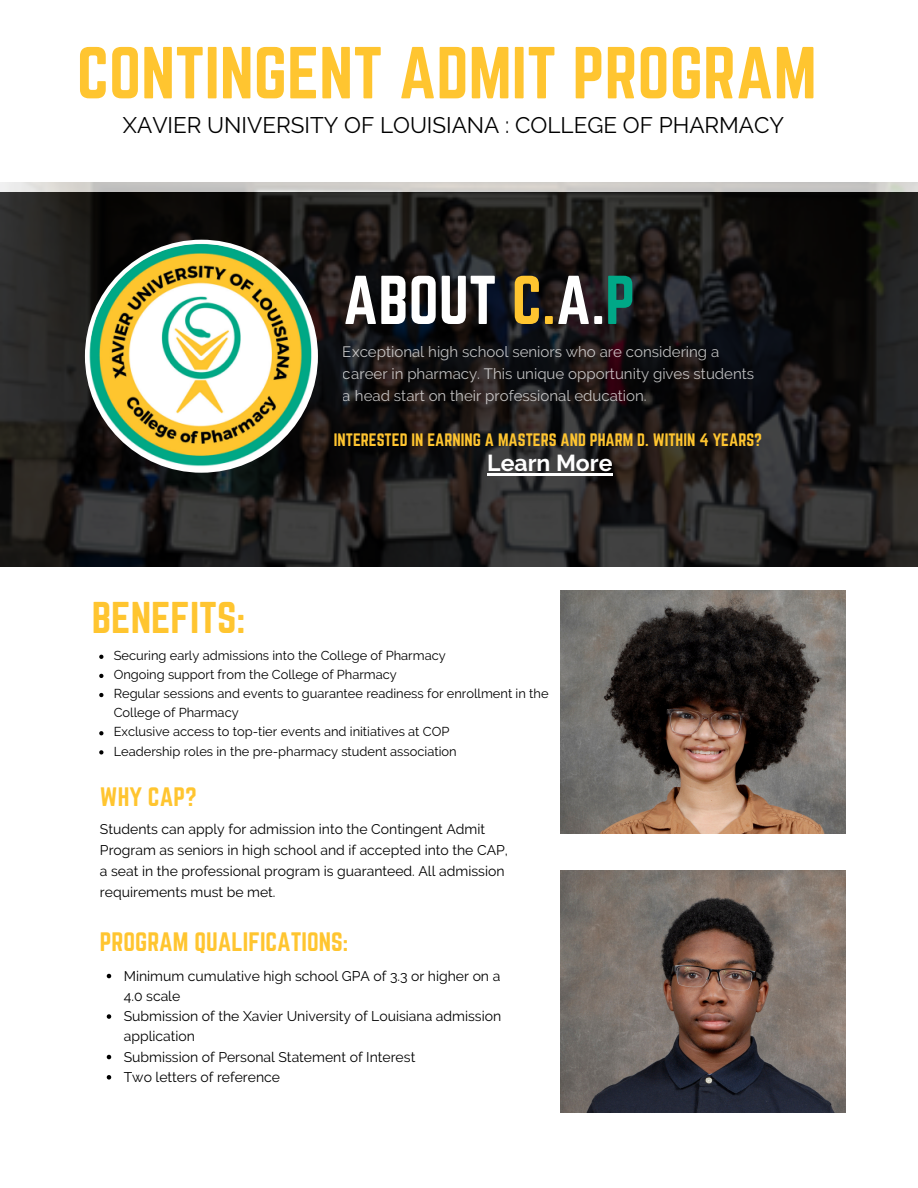
<style>
.page{position:relative;width:918px;height:1188px;background:#fff}
.page>*{position:absolute;margin:0;border:0;box-sizing:border-box;transform-origin:0 0}
.t1{font:64.35px "Norwester";color:#ffc530}
.t2{font:60.3px "Norwester";color:#fff}
.t3{font:38.85px "Norwester";color:#ffc530}
.t4{font:23.4px "Norwester";color:#ffc530}
.t5{font:700 23.1px "Raleway";color:#fff}
.t6{font:22.5px "Raleway";color:#000}
.t7{font:15.75px "Norwester";color:#ffc530}
.t8{font:15px/21.9px "Raleway";color:#fff}
.t9{font:13.95px/21.1px "Raleway";color:#000}
.t10{font:12.9px/19px "Raleway";color:#000}
.s1{color:#ffc530}
.s2{color:#00a887}
</style>
<div class="page">
<img style="left:0;top:183px;width:918px;height:384px">
<svg style="left:85px;top:240px;width:233px;height:233px"></svg>
<svg style="left:99px;top:655px;width:4px;height:4px"></svg>
<svg style="left:99px;top:674px;width:4px;height:4px"></svg>
<svg style="left:99px;top:693px;width:4px;height:4px"></svg>
<svg style="left:99px;top:731px;width:4px;height:4px"></svg>
<svg style="left:99px;top:750px;width:4px;height:5px"></svg>
<img style="left:561px;top:591px;width:284px;height:243px">
<img style="left:561px;top:871px;width:284px;height:242px">
<svg style="left:107px;top:974px;width:4px;height:4px"></svg>
<svg style="left:107px;top:1014px;width:4px;height:5px"></svg>
<svg style="left:107px;top:1055px;width:4px;height:4px"></svg>
<svg style="left:107px;top:1075px;width:4px;height:5px"></svg>
<hr style="left:487px;top:474px;width:126px;height:2px;background:#fff">
<h5 class="t1" style="left:77px;top:34px;width:741px">CONTINGENT ADMIT PROGRAM</h5>
<p class="t6" style="left:123px;top:112px;width:663px">XAVIER UNIVERSITY OF LOUISIANA : COLLEGE OF PHARMACY</p>
<h4 class="t2" style="left:343px;top:264px;width:294px">ABOUT <span class="s1">C.</span>A.<span class="s2">P</span></h4>
<p class="t8" style="left:343px;top:341px;width:413px">Exceptional high school seniors who are considering a career in pharmacy. This unique opportunity gives students a head start on their professional education.</p>
<p class="t3" style="left:92px;top:594px;width:155px">BENEFITS:</p>
<h3 class="t7" style="left:334px;top:431px;width:430px">INTERESTED IN EARNING A MASTERS AND PHARM D. WITHIN 4 YEARS?</h3>
<p class="t5" style="left:487px;top:450px;width:127px">Learn More</p>
<h3 class="t10" style="left:114px;top:646px;width:334px">Securing early admissions into the College of Pharmacy</h3>
<p class="t10" style="left:114px;top:665px;width:285px">Ongoing support from the College of Pharmacy</p>
<p class="t10" style="left:114px;top:684px;width:436px">Regular sessions and events to guarantee readiness for enrollment in the<br>College of Pharmacy</p>
<h1 class="t10" style="left:114px;top:722px;width:337px">Exclusive access to top-tier events and initiatives at COP</h1>
<h6 class="t10" style="left:114px;top:741px;width:345px">Leadership roles in the pre-pharmacy student association</h6>
<h2 class="t4" style="left:100px;top:782px;width:98px">WHY CAP?</h2>
<p class="t9" style="left:100px;top:818px;width:409px">Students can apply for admission into the Contingent Admit Program as seniors in high school and if accepted into the CAP, a seat in the professional program is guaranteed. All admission requirements must be met.</p>
<p class="t4" style="left:100px;top:928px;width:250px">PROGRAM QUALIFICATIONS:</p>
<p class="t9" style="left:124px;top:965px;width:378px;line-height:20.2px">Minimum cumulative high school GPA of 3.3 or higher on a<br>4.0 scale</p>
<p class="t9" style="left:124px;top:1006px;width:379px;line-height:20.2px">Submission of the Xavier University of Louisiana admission application</p>
<p class="t9" style="left:124px;top:1046px;width:293px">Submission of Personal Statement of Interest</p>
<h3 class="t9" style="left:124px;top:1066px;width:158px">Two letters of reference</h3>
</div>
